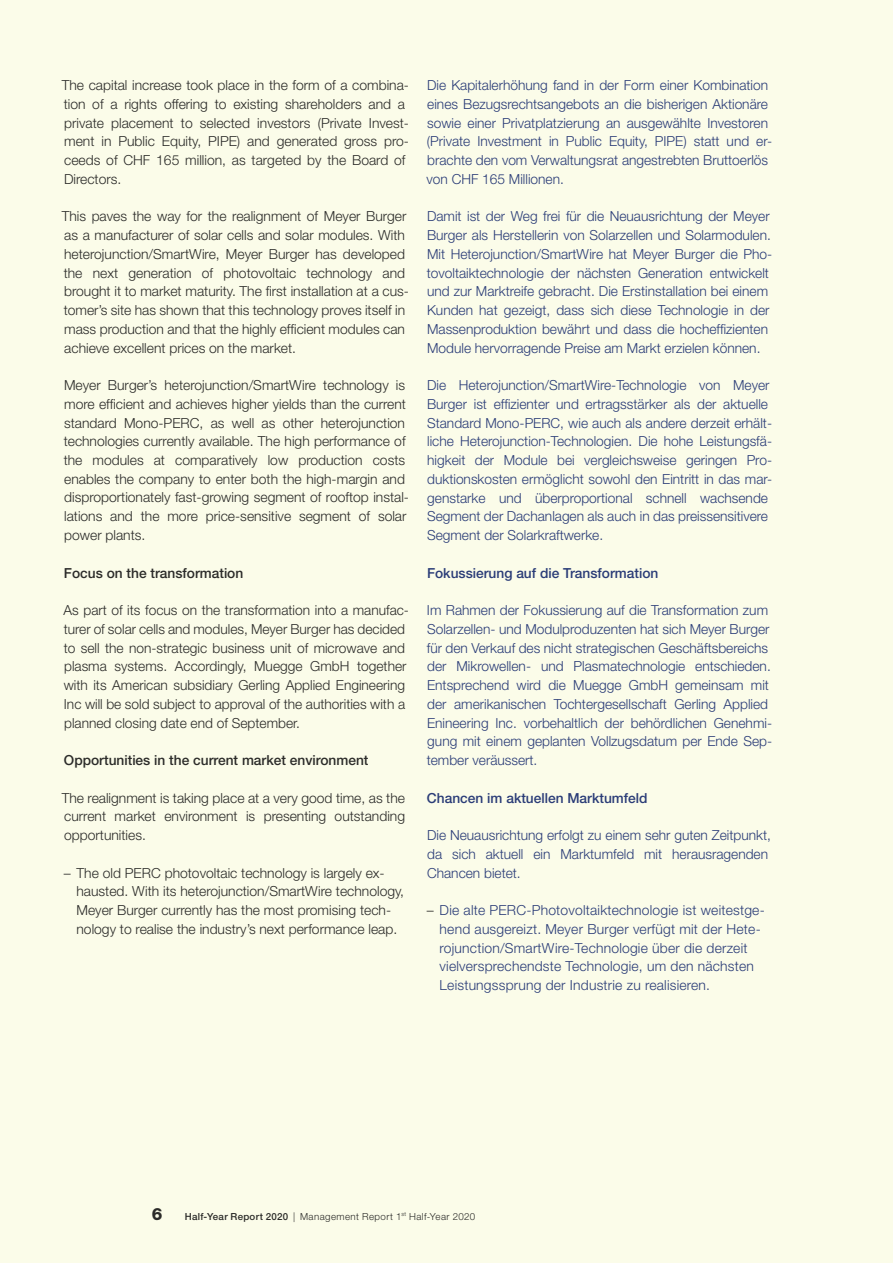
<style>
.page{position:relative;width:893px;height:1263px;background:#fbfce9}
.page>*{position:absolute;margin:0;border:0;box-sizing:border-box;transform-origin:0 0}
.t1{font:800 16.8px "Helvetica Neue LT Pro";color:#2b2b29}
.t2{font:300 13.8px/18.8px "Helvetica Neue LT Pro";color:#2a3c77}
.t3{font:300 13.8px/18.8px "Helvetica Neue LT Pro";color:#2b2b29}
.t4{font:500 13.8px "Helvetica Neue LT Pro";color:#2b2b29}
.t5{font:500 13.8px "Helvetica Neue LT Pro";color:#2a3c77}
.t6{font:300 9.75px "Helvetica Neue LT Pro";letter-spacing:.04em;color:#2b2b29}
.s1{color:#2b2b29}
.s2{font-weight:500}
</style>
<div class="page">
<p class="t3" style="left:62px;top:75px;width:349px">The capital increase took place in the form of a combina&shy;tion of a rights offering to existing shareholders and a private placement to selected investors (Private Invest&shy;ment in Public Equity, PIPE) and generated gross pro&shy;ceeds of CHF 165 million, as targeted by the Board of Directors.</p>
<p class="t3" style="left:62px;top:207px;width:349px">This paves the way for the realignment of Meyer Burger as a manufacturer of solar cells and solar modules. With heterojunction/SmartWire, Meyer Burger has developed the next generation of photovoltaic technology and brought it to market maturity. The first installation at a cus&shy;tomer’s site has shown that this technology proves itself in mass production and that the highly efficient modules can achieve excellent prices on the market.</p>
<p class="t3" style="left:64px;top:375px;width:347px">Meyer Burger’s heterojunction/SmartWire technology is more efficient and achieves higher yields than the current standard Mono-PERC, as well as other heterojunction technologies currently available. The high performance of the modules at comparatively low production costs enables the company to enter both the high-margin and disproportionately fast-growing segment of rooftop instal&shy;lations and the more price-sensitive segment of solar power plants.</p>
<p class="t4" style="left:64px;top:564px;width:181px">Focus on the transformation</p>
<p class="t3" style="left:64px;top:600px;width:347px">As part of its focus on the transformation into a manufac&shy;turer of solar cells and modules, Meyer Burger has decided to sell the non-strategic business unit of microwave and plasma systems. Accordingly, Muegge GmbH together with its American subsidiary Gerling Applied Engineering Inc will be sold subject to approval of the authorities with a planned closing date end of September.</p>
<p class="t4" style="left:64px;top:752px;width:306px">Opportunities in the current market environment</p>
<p class="t3" style="left:62px;top:788px;width:345px;text-align:justify">The realignment is taking place at a very good time, as the current market environment is presenting outstanding opportunities.</p>
<p class="t3" style="left:77px;top:863px;width:329px;text-indent:-13px">– The old PERC photovoltaic technology is largely ex&shy;hausted. With its heterojunction/SmartWire technology, Meyer Burger currently has the most promising tech&shy;nology to realise the industry’s next performance leap.</p>
<p class="t2" style="left:426px;top:75px;width:347px">Die Kapitalerhöhung fand in der Form einer Kombination eines Bezugsrechtsangebots an die bisherigen Aktionäre sowie einer Privatplatzierung an ausgewählte Investoren (Private Investment in Public Equity, PIPE) statt und er&shy;brachte den vom Verwaltungsrat angestrebten Bruttoerlös von CHF 165 Millionen.</p>
<p class="t2" style="left:427px;top:207px;width:347px">Damit ist der Weg frei für die Neuausrichtung der Meyer Burger als Herstellerin von Solarzellen und Solarmodulen.<br>Mit Heterojunction/SmartWire hat Meyer Burger die Pho&shy;tovoltaiktechnologie der nächsten Generation entwickelt und zur Marktreife gebracht. Die Erstinstallation bei einem Kunden hat gezeigt, dass sich diese Technologie in der Massenproduktion bewährt und dass die hocheffizienten Module hervorragende Preise am Markt erzielen können.</p>
<p class="t2" style="left:427px;top:375px;width:346px">Die Heterojunction/SmartWire-Technologie von Meyer Burger ist effizienter und ertragsstärker als der aktuelle Standard Mono-PERC, wie auch als andere derzeit erhält&shy;liche Heterojunction-Technologien. Die hohe Leistungsfä&shy;higkeit der Module bei vergleichsweise geringen Pro&shy;duktionskosten ermöglicht sowohl den Eintritt in das mar&shy;genstarke und überproportional schnell wachsende Segment der Dachanlagen als auch in das preissensitivere Segment der Solarkraftwerke.</p>
<p class="t5" style="left:427px;top:564px;width:233px">Fokussierung auf die Transformation</p>
<p class="t2" style="left:427px;top:600px;width:347px">Im Rahmen der Fokussierung auf die Transformation zum Solarzellen- und Modulproduzenten hat sich Meyer Burger für den Verkauf des nicht strategischen Geschäftsbereichs der Mikrowellen- und Plasmatechnologie entschieden.<br>Entsprechend wird die Muegge GmbH gemeinsam mit der amerikanischen Tochtergesellschaft Gerling Applied Enineering Inc. vorbehaltlich der behördlichen Genehmi&shy;gung mit einem geplanten Vollzugsdatum per Ende Sep&shy;tember veräussert.</p>
<p class="t5" style="left:427px;top:789px;width:222px">Chancen im aktuellen Marktumfeld</p>
<p class="t2" style="left:427px;top:825px;width:345px">Die Neuausrichtung erfolgt zu einem sehr guten Zeitpunkt, da sich aktuell ein Marktumfeld mit herausragenden<br>Chancen bietet.</p>
<p class="t2" style="left:440px;top:900px;width:327px;text-indent:-13px"><span class="s1">–</span> Die alte PERC-Photovoltaiktechnologie ist weitestge&shy;hend ausgereizt. Meyer Burger verfügt mit der Hete&shy;rojunction/SmartWire-Technologie über die derzeit vielversprechendste Technologie, um den nächsten Leistungssprung der Industrie zu realisieren.</p>
<p class="t1" style="left:152px;top:1204px;width:12px">6</p>
<p class="t6" style="left:185px;top:1211px;width:292px"><span class="s2">Half-Year Report 2020</span> | Management Report 1<sup>st</sup> Half-Year 2020</p>
</div>
